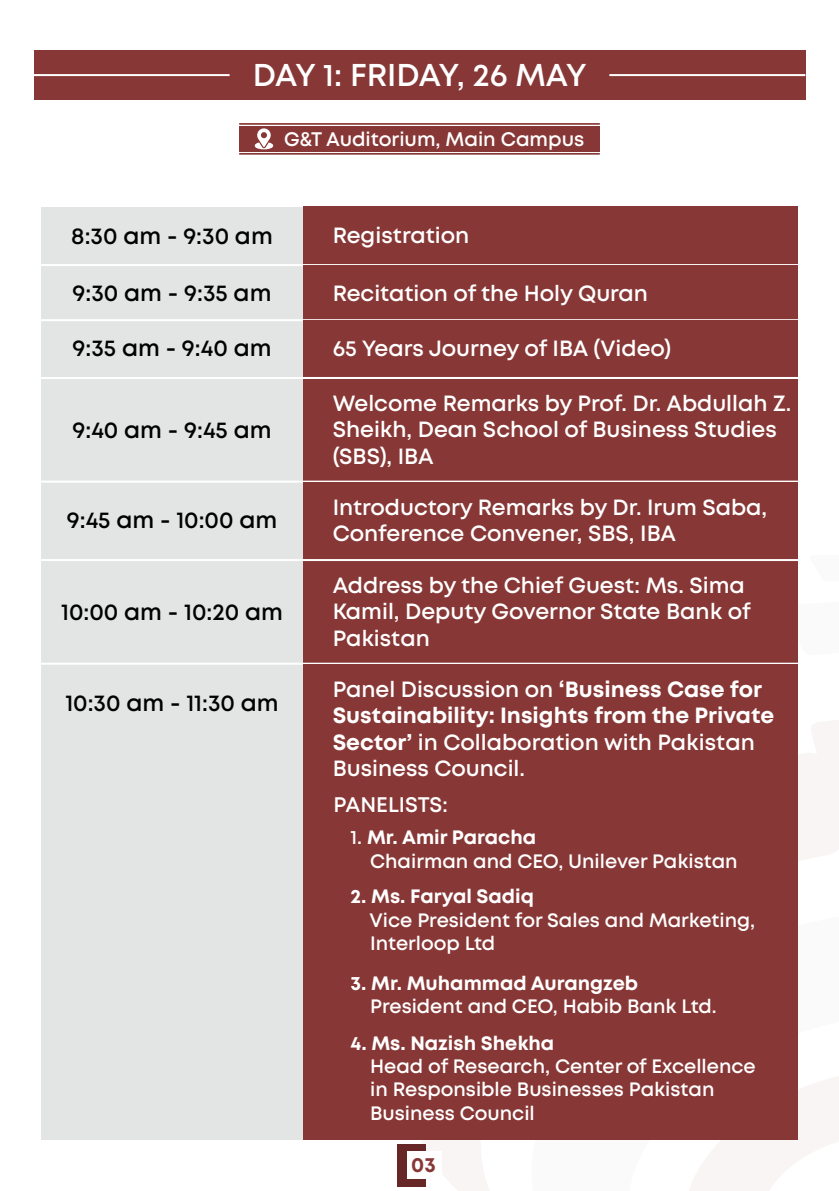
<style>
.page{position:relative;width:839px;height:1191px;background:#fff}
.page>*{position:absolute;margin:0;border:0;box-sizing:border-box;transform-origin:0 0}
.t1{font:600 31.6px "Mont";letter-spacing:-.015em;color:#fff}
.t2{font:600 23px "Mont";color:#010101}
.t3{font:600 22px/26.4px "Mont";color:#fff}
.t4{font:600 21.2px "Mont";color:#fff}
.t5{font:700 20.6px "Mont";color:#873836}
.t6{font:600 19.6px "Mont";color:#fff}
.t7{font:600 19.4px/23.2px "Mont";color:#fff}
.t8{font:700 19.4px "Mont";color:#fff}
.s1{font-weight:700}
</style>
<div class="page">
<svg style="left:797px;top:602px;width:1px;height:53px"></svg>
<div style="left:34px;top:50px;width:770px;height:50px;background:#873836"></div>
<hr style="left:609px;top:74px;width:195px;height:2px;background:#fff">
<hr style="left:34px;top:74px;width:195px;height:2px;background:#fff">
<div style="left:239px;top:126px;width:360px;height:26px;background:#873836"></div>
<hr style="left:239px;top:123px;width:360px;height:2px;background:#873836">
<hr style="left:239px;top:153px;width:360px;height:2px;background:#873836">
<svg style="left:254px;top:128px;width:19px;height:21px"></svg>
<div style="left:41px;top:207px;width:262px;height:933px;background:#e3e5e5"></div>
<div style="left:303px;top:207px;width:494px;height:58px;background:#873836"></div>
<hr style="left:41px;top:264px;width:756px;height:2px;background:#fff">
<div style="left:303px;top:265px;width:494px;height:55px;background:#873836"></div>
<hr style="left:41px;top:319px;width:756px;height:2px;background:#fff">
<div style="left:303px;top:320px;width:494px;height:58px;background:#873836"></div>
<hr style="left:41px;top:377px;width:756px;height:2px;background:#fff">
<div style="left:303px;top:379px;width:494px;height:103px;background:#873836"></div>
<hr style="left:41px;top:481px;width:756px;height:2px;background:#fff">
<div style="left:303px;top:561px;width:494px;height:103px;background:#873836"></div>
<hr style="left:41px;top:663px;width:756px;height:2px;background:#fff">
<div style="left:303px;top:665px;width:494px;height:475px;background:#873836"></div>
<div style="left:303px;top:483px;width:494px;height:77px;background:#873836"></div>
<hr style="left:41px;top:559px;width:756px;height:2px;background:#fff">
<div style="left:397px;top:1144px;width:28px;height:42px;background:#682727"></div>
<div style="left:406px;top:1151px;width:35px;height:28px;background:#fff"></div>
<h1 class="t1" style="left:253px;top:55px;width:335px">DAY 1: FRIDAY, 26 MAY</h1>
<p class="t6" style="left:284px;top:126px;width:301px">G&amp;T Auditorium, Main Campus</p>
<p class="t2" style="left:71px;top:221px;width:203px">8:30 am - 9:30 am</p>
<p class="t3" style="left:332px;top:223px;width:138px">Registration</p>
<p class="t2" style="left:73px;top:278px;width:200px">9:30 am - 9:35 am</p>
<p class="t3" style="left:332px;top:280px;width:317px">Recitation of the Holy Quran</p>
<p class="t2" style="left:73px;top:333px;width:200px">9:35 am - 9:40 am</p>
<p class="t3" style="left:332px;top:335px;width:340px">65 Years Journey of IBA (Video)</p>
<p class="t2" style="left:72px;top:415px;width:200px">9:40 am - 9:45 am</p>
<p class="t2" style="left:67px;top:505px;width:212px">9:45 am - 10:00 am</p>
<p class="t2" style="left:61px;top:597px;width:223px">10:00 am - 10:20 am</p>
<p class="t2" style="left:65px;top:688px;width:215px">10:30 am - 11:30 am</p>
<p class="t3" style="left:332px;top:390px;width:460px">Welcome Remarks by Prof. Dr. Abdullah Z.<br>Sheikh, Dean School of Business Studies (SBS), IBA</p>
<p class="t3" style="left:332px;top:494px;width:436px">Introductory Remarks by Dr. Irum Saba,<br>Conference Convener, SBS, IBA</p>
<p class="t3" style="left:332px;top:572px;width:419px">Address by the Chief Guest: Ms. Sima<br>Kamil, Deputy Governor State Bank of<br>Pakistan</p>
<p class="t3" style="left:332px;top:676px;width:443px">Panel Discussion on <span class="s1">‘Business Case for Sustainability: Insights from the Private Sector’</span> in Collaboration with Pakistan Business Council.</p>
<p class="t4" style="left:333px;top:790px;width:116px">PANELISTS:</p>
<p class="t7" style="left:370px;top:826px;width:369px;text-indent:-20px">1. <span class="s1">Mr. Amir Paracha<br></span>Chairman and CEO, Unilever Pakistan</p>
<p class="t8" style="left:350px;top:884px;width:185px">2. Ms. Faryal Sadiq</p>
<p class="t7" style="left:369px;top:908px;width:387px">Vice President for Sales and Marketing,<br>Interloop Ltd</p>
<p class="t8" style="left:350px;top:970px;width:289px">3. Mr. Muhammad Aurangzeb</p>
<p class="t7" style="left:370px;top:995px;width:348px">President and CEO, Habib Bank Ltd.</p>
<p class="t8" style="left:350px;top:1030px;width:205px">4. Ms. Nazish Shekha</p>
<p class="t7" style="left:370px;top:1055px;width:387px">Head of Research, Center of Excellence in Responsible Businesses Pakistan<br>Business Council</p>
<p class="t5" style="left:411px;top:1151px;width:26px">03</p>
</div>
